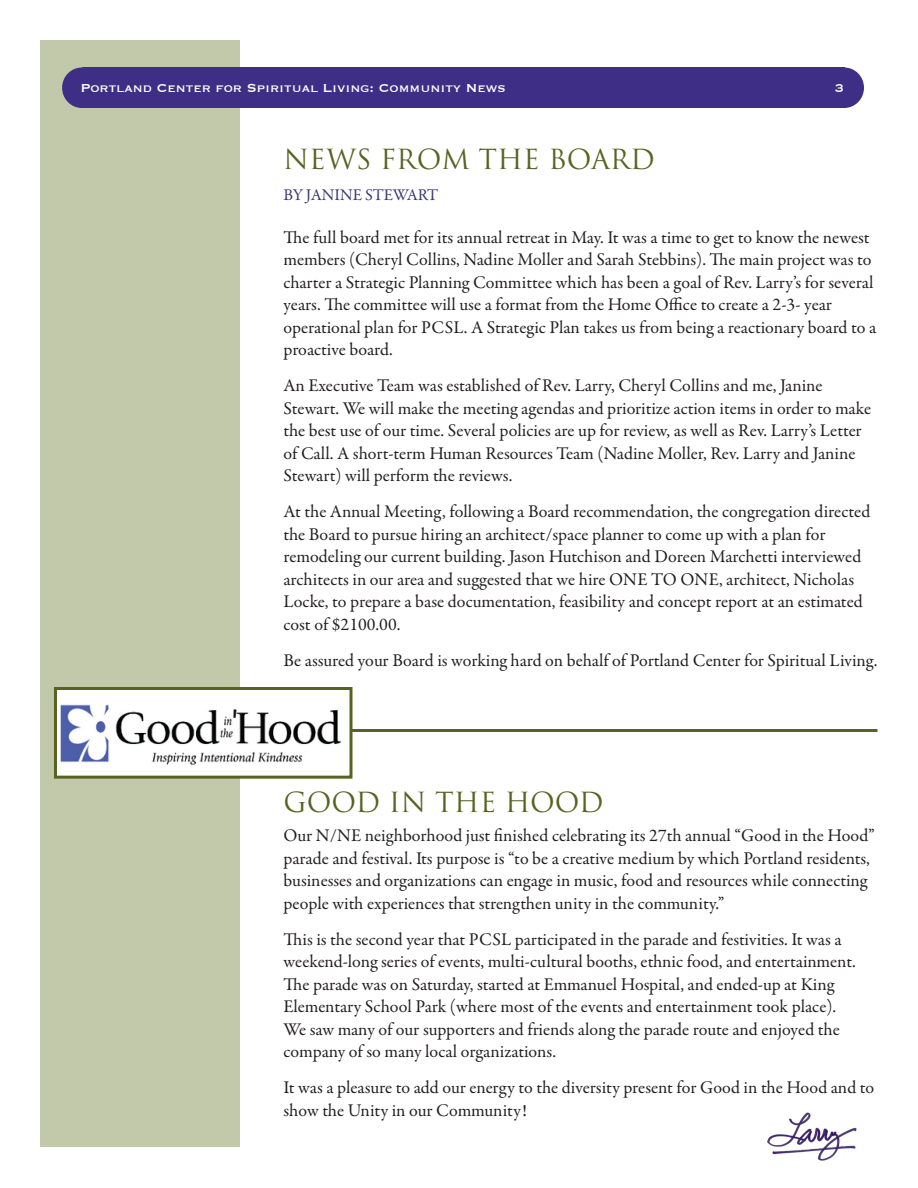
<style>
.page{position:relative;width:918px;height:1188px;background:#fff}
.page>*{position:absolute;margin:0;border:0;box-sizing:border-box;transform-origin:0 0}
.Head_1{font:27px "Trajan Pro";color:#566421}
.Body{font:18px/22.5px "Garamond Premr Pro";letter-spacing:-.005em;color:#231f20}
.Head_2_Ulc{font:16.5px "Garamond Premr Pro";color:#363a74}
.t1{font:15px "Copperplate";color:#fff}
</style>
<div class="page">
<div style="left:40px;top:40px;width:200px;height:1108px;background:#c2c9ab"></div>
<div style="left:62px;top:68px;width:40px;height:40px;background:#3f2e86;border-radius:50%"></div>
<div style="left:825px;top:68px;width:39px;height:40px;background:#3f2e86;border-radius:50%"></div>
<div style="left:82px;top:68px;width:762px;height:40px;background:#3f2e86"></div>
<hr style="left:284px;top:729px;width:594px;height:3px;background:#566421">
<img style="left:58px;top:691px;width:290px;height:84px">
<div style="left:54px;top:687px;width:298px;height:92px;border:3px solid #566421"></div>
<img style="left:767px;top:1112px;width:90px;height:49px">
<p class="t1" style="left:80px;top:79px;width:427px">Portland Center for Spiritual Living: Community News</p>
<p class="t1" style="left:835px;top:79px;width:11px">3</p>
<p class="Head_1" style="left:284px;top:142px;width:373px">NEWS FROM THE BOARD</p>
<p class="Head_2_Ulc" style="left:284px;top:184px;width:156px">BY JANINE STEWART</p>
<p class="Body" style="left:284px;top:226px;width:594px">The full board met for its annual retreat in May. It was a time to get to know the newest members (Cheryl Collins, Nadine Moller and Sarah Stebbins). The main project was to charter a Strategic Planning Committee which has been a goal of Rev. Larry’s for several years. The committee will use a format from the Home Office to create a 2-3- year operational plan for PCSL. A Strategic Plan takes us from being a reactionary board to a proactive board.</p>
<p class="Body" style="left:284px;top:375px;width:589px">An Executive Team was established of Rev. Larry, Cheryl Collins and me, Janine Stewart. We will make the meeting agendas and prioritize action items in order to make the best use of our time. Several policies are up for review, as well as Rev. Larry’s Letter of Call. A short-term Human Resources Team (Nadine Moller, Rev. Larry and Janine Stewart) will perform the reviews.</p>
<p class="Body" style="left:284px;top:501px;width:588px">At the Annual Meeting, following a Board recommendation, the congregation directed the Board to pursue hiring an architect/space planner to come up with a plan for remodeling our current building. Jason Hutchison and Doreen Marchetti interviewed architects in our area and suggested that we hire ONE TO ONE, architect, Nicholas Locke, to prepare a base documentation, feasibility and concept report at an estimated cost of $2100.00.</p>
<p class="Body" style="left:284px;top:649px;width:595px">Be assured your Board is working hard on behalf of Portland Center for Spiritual Living.</p>
<p class="Head_1" style="left:284px;top:785px;width:322px">GOOD IN THE HOOD</p>
<p class="Body" style="left:284px;top:825px;width:593px">Our N/NE neighborhood just finished celebrating its 27th annual “Good in the Hood” parade and festival. Its purpose is “to be a creative medium by which Portland residents, businesses and organizations can engage in music, food and resources while connecting people with experiences that strengthen unity in the community.”</p>
<p class="Body" style="left:284px;top:928px;width:574px">This is the second year that PCSL participated in the parade and festivities. It was a weekend-long series of events, multi-cultural booths, ethnic food, and entertainment.<br>The parade was on Saturday, started at Emmanuel Hospital, and ended-up at King Elementary School Park (where most of the events and entertainment took place).<br>We saw many of our supporters and friends along the parade route and enjoyed the company of so many local organizations.</p>
<p class="Body" style="left:284px;top:1077px;width:592px">It was a pleasure to add our energy to the diversity present for Good in the Hood and to show the Unity in our Community!</p>
</div>
